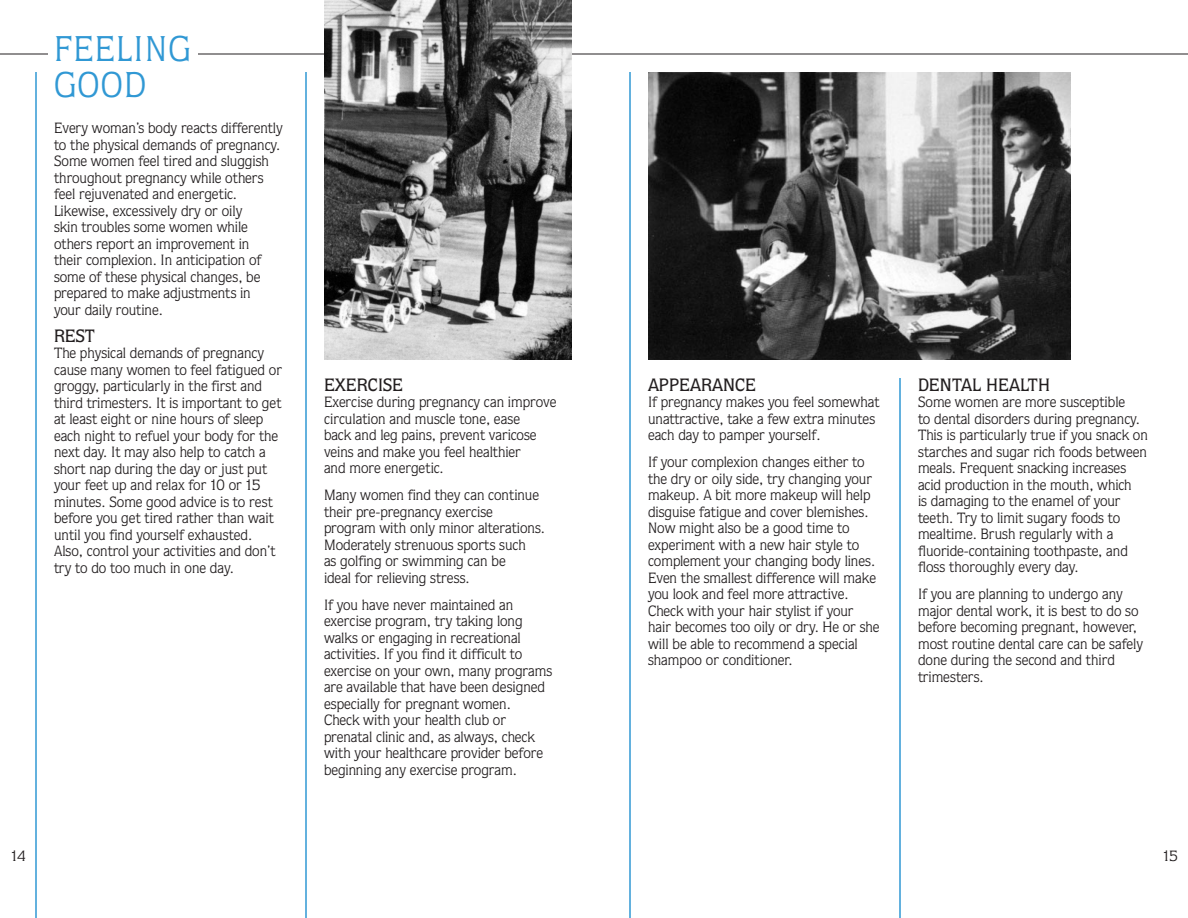
<style>
.page{position:relative;width:1188px;height:918px;background:#fff}
.page>*{position:absolute;margin:0;border:0;box-sizing:border-box;transform-origin:0 0}
.t1{font:36px/36px "Quorum";letter-spacing:.04em;color:#3098d4}
.t2{font:500 18px "Quorum";color:#231f20}
.t3{font:15px/16.5px "Quorum";color:#231f20}
</style>
<div class="page">
<hr style="left:0;top:54px;width:594px;height:1px;background:#231f20">
<div style="left:48px;top:50px;width:149px;height:8px;background:#fff"></div>
<hr style="left:629px;top:72px;width:2px;height:846px;background:#3098d4">
<hr style="left:899px;top:378px;width:2px;height:540px;background:#3098d4">
<hr style="left:594px;top:54px;width:594px;height:1px;background:#231f20">
<hr style="left:35px;top:72px;width:2px;height:846px;background:#3098d4">
<hr style="left:305px;top:72px;width:2px;height:846px;background:#3098d4">
<img style="left:648px;top:72px;width:423px;height:288px">
<img style="left:324px;top:0;width:248px;height:360px">
<h1 class="t1" style="left:54px;top:34px;width:138px">FEELING<br>GOOD</h1>
<p class="t3" style="left:54px;top:121px;width:230px">Every woman’s body reacts differently to the physical demands of pregnancy.<br>Some women feel tired and sluggish throughout pregnancy while others feel rejuvenated and energetic.<br>Likewise, excessively dry or oily<br>skin troubles some women while others report an improvement in<br>their complexion. In anticipation of some of these physical changes, be prepared to make adjustments in<br>your daily routine.</p>
<p class="t2" style="left:54px;top:329px;width:43px">REST</p>
<p class="t3" style="left:54px;top:346px;width:230px">The physical demands of pregnancy cause many women to feel fatigued or groggy, particularly in the first and third trimesters. It is important to get at least eight or nine hours of sleep each night to refuel your body for the next day. It may also help to catch a short nap during the day or just put your feet up and relax for 10 or 15 minutes. Some good advice is to rest before you get tired rather than wait until you find yourself exhausted.<br>Also, control your activities and don’t try to do too much in one day.</p>
<p class="t3" style="left:10px;top:849px;width:17px">14</p>
<p class="t2" style="left:324px;top:378px;width:81px">EXERCISE</p>
<p class="t3" style="left:324px;top:395px;width:234px">Exercise during pregnancy can improve circulation and muscle tone, ease<br>back and leg pains, prevent varicose veins and make you feel healthier<br>and more energetic.</p>
<p class="t3" style="left:324px;top:488px;width:223px">Many women find they can continue their pre-pregnancy exercise program with only minor alterations.<br>Moderately strenuous sports such<br>as golfing or swimming can be<br>ideal for relieving stress.</p>
<p class="t3" style="left:324px;top:598px;width:230px">If you have never maintained an exercise program, try taking long walks or engaging in recreational activities. If you find it difficult to exercise on your own, many programs are available that have been designed especially for pregnant women.<br>Check with your health club or prenatal clinic and, as always, check with your healthcare provider before beginning any exercise program.</p>
<p class="t2" style="left:648px;top:378px;width:110px">APPEARANCE</p>
<p class="t3" style="left:648px;top:395px;width:233px">If pregnancy makes you feel somewhat unattractive, take a few extra minutes each day to pamper yourself.</p>
<p class="t3" style="left:648px;top:455px;width:233px">If your complexion changes either to the dry or oily side, try changing your makeup. A bit more makeup will help disguise fatigue and cover blemishes.<br>Now might also be a good time to experiment with a new hair style to complement your changing body lines.<br>Even the smallest difference will make you look and feel more attractive.<br>Check with your hair stylist if your hair becomes too oily or dry. He or she will be able to recommend a special shampoo or conditioner.</p>
<p class="t2" style="left:918px;top:378px;width:133px">DENTAL HEALTH</p>
<p class="t3" style="left:918px;top:395px;width:231px">Some women are more susceptible<br>to dental disorders during pregnancy.<br>This is particularly true if you snack on starches and sugar rich foods between meals. Frequent snacking increases acid production in the mouth, which<br>is damaging to the enamel of your teeth. Try to limit sugary foods to mealtime. Brush regularly with a fluoride-containing toothpaste, and floss thoroughly every day.</p>
<p class="t3" style="left:918px;top:587px;width:227px">If you are planning to undergo any major dental work, it is best to do so before becoming pregnant, however, most routine dental care can be safely done during the second and third trimesters.</p>
<p class="t3" style="left:1162px;top:849px;width:17px">15</p>
</div>
